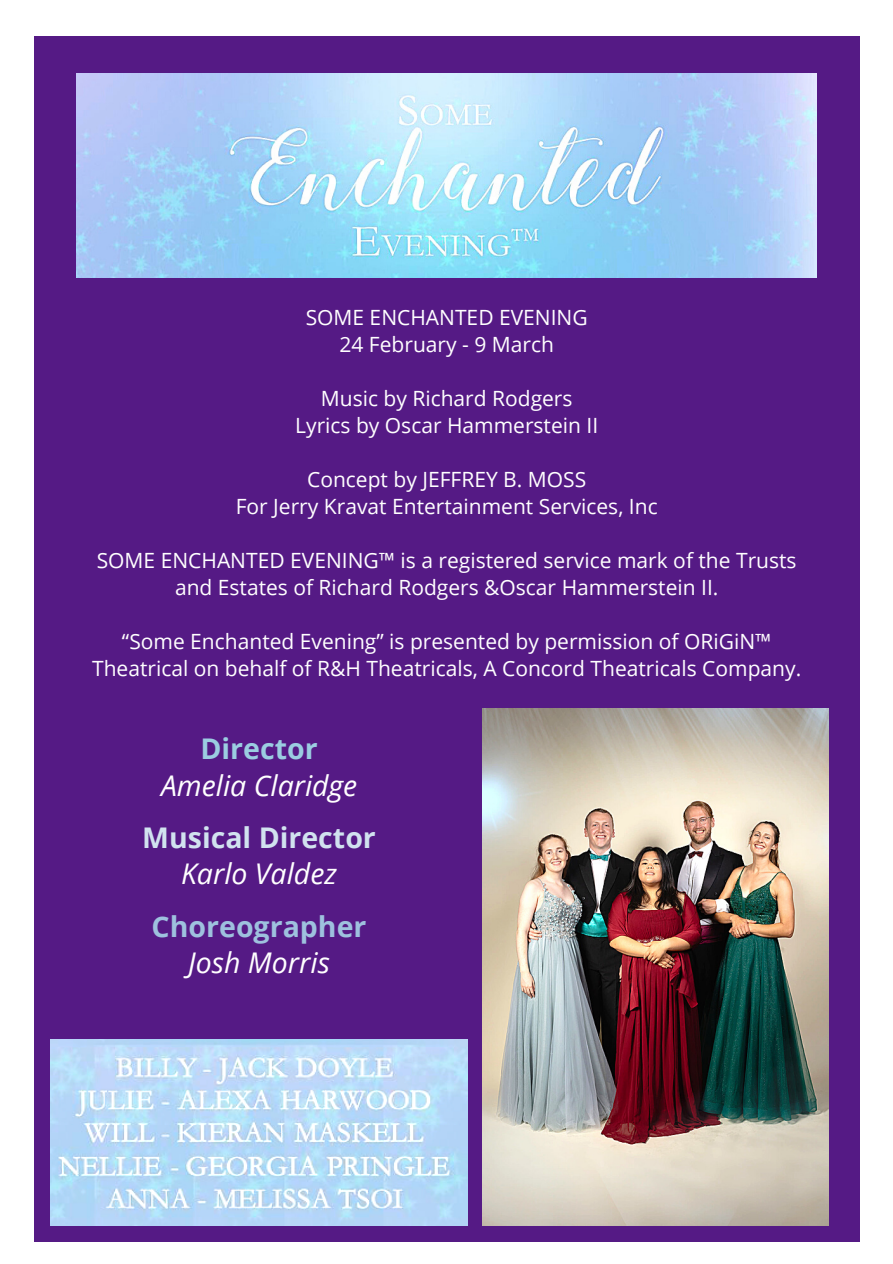
<style>
.page{position:relative;width:893px;height:1264px;background:#fff}
.page>*{position:absolute;margin:0;border:0;box-sizing:border-box;transform-origin:0 0}
.t1{font:italic 28.5px "Open Sans";color:#fff}
.t2{font:700 28.5px "Open Sans";color:#d1e2ef}
.t3{font:700 28.5px "Open Sans";color:#9ec1de}
.t4{font:700 28.5px "Open Sans";color:#9bcde1}
.t5{font:21px/27px "Open Sans";color:#fff;text-align:center}
</style>
<div class="page">
<div style="left:34px;top:36px;width:825px;height:1205px;background:#551a85"></div>
<img style="left:482px;top:708px;width:346px;height:517px">
<img style="left:77px;top:74px;width:739px;height:203px">
<img style="left:51px;top:1039px;width:416px;height:186px">
<p class="t5" style="left:305px;top:303px;width:283px">SOME ENCHANTED EVENING<br>24 February - 9 March</p>
<p class="t5" style="left:295px;top:384px;width:304px">Music by Richard Rodgers<br>Lyrics by Oscar Hammerstein II</p>
<p class="t5" style="left:236px;top:465px;width:423px">Concept by JEFFREY B. MOSS<br>For Jerry Kravat Entertainment Services, Inc</p>
<p class="t5" style="left:97px;top:546px;width:701px">SOME ENCHANTED EVENING™ is a registered service mark of the Trusts and Estates of Richard Rodgers &amp;Oscar Hammerstein II.</p>
<p class="t5" style="left:92px;top:627px;width:710px">“Some Enchanted Evening” is presented by permission of ORiGiN™<br>Theatrical on behalf of R&amp;H Theatricals, A Concord Theatricals Company.</p>
<h1 class="t4" style="left:200px;top:729px;width:119px">Director</h1>
<h1 class="t1" style="left:161px;top:765px;width:197px">Amelia Claridge</h1>
<h1 class="t2" style="left:142px;top:818px;width:235px">Musical Director</h1>
<h1 class="t1" style="left:181px;top:854px;width:157px">Karlo Valdez</h1>
<h1 class="t3" style="left:152px;top:906px;width:216px">Choreographer</h1>
<h1 class="t1" style="left:188px;top:942px;width:143px">Josh Morris</h1>
</div>
